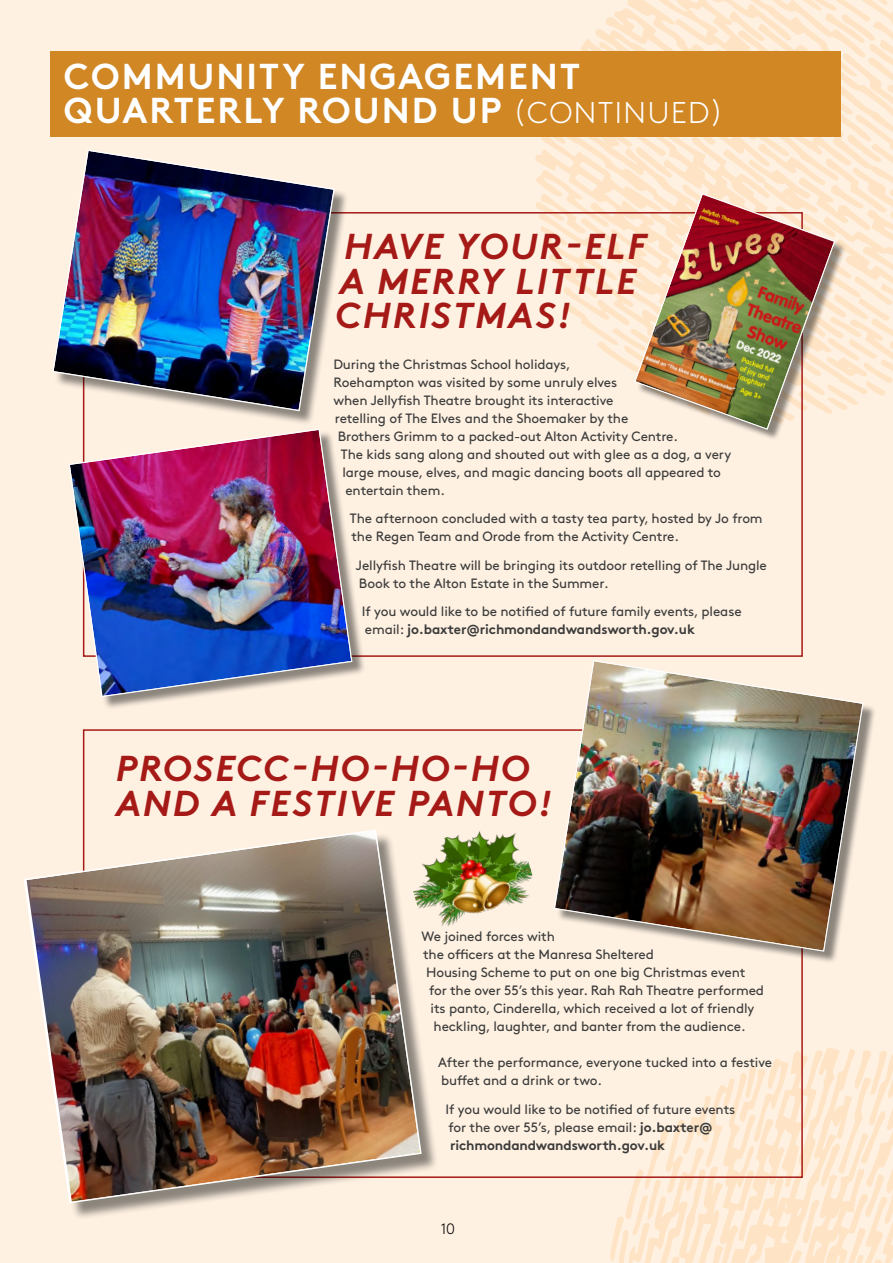
<style>
.page{position:relative;width:893px;height:1263px;background:#fef1e2}
.page>*{position:absolute;margin:0;border:0;box-sizing:border-box;transform-origin:0 0}
.t1{font:italic 700 36px/34.5px "Brown";letter-spacing:.055em;color:#a51a16}
.t2{font:700 36px/34.5px "Brown";letter-spacing:.055em;color:#fff}
.t3{font:300 15px "Brown";color:#000}
.t4{font:13.5px/18px "Brown";letter-spacing:-.01em;color:#3c3c3b}
.s1{font-weight:300;font-size:30px}
.s2{font-weight:700}
</style>
<div class="page">
<svg style="left:610px;top:1048px;width:283px;height:215px"></svg>
<svg style="left:535px;top:0;width:358px;height:409px"></svg>
<div style="left:50px;top:51px;width:791px;height:86px;background:#d08724"></div>
<div style="left:26px;top:832px;width:412px;height:388px;background:#000;opacity:.45"></div>
<img style="left:24px;top:829px;width:398px;height:375px">
<img style="left:401px;top:829px;width:132px;height:104px">
<div style="left:71px;top:431px;width:295px;height:279px;background:#000;opacity:.45"></div>
<img style="left:69px;top:428px;width:284px;height:270px">
<div style="left:54px;top:152px;width:295px;height:274px;background:#000;opacity:.45"></div>
<img style="left:52px;top:150px;width:283px;height:262px">
<div style="left:637px;top:195px;width:210px;height:246px;background:#000;opacity:.45"></div>
<img style="left:634px;top:193px;width:202px;height:237px">
<div style="left:556px;top:662px;width:320px;height:302px;background:#000;opacity:.45"></div>
<img style="left:553px;top:660px;width:311px;height:292px">
<h1 class="t2" style="left:64px;top:55px;width:661px">COMMUNITY ENGAGEMENT<br>QUARTERLY ROUND UP <span class="s1">(CONTINUED)</span></h1>
<h1 class="t1" style="left:335px;top:226px;width:313px">HAVE YOUR-ELF<br>A MERRY LITTLE<br>CHRISTMAS!</h1>
<p class="t4" style="left:333px;top:354px;width:239px">During the Christmas School holidays,</p>
<p class="t4" style="left:333px;top:372px;width:285px">Roehampton was visited by some unruly elves</p>
<p class="t4" style="left:333px;top:390px;width:282px">when Jellyfish Theatre brought its interactive</p>
<p class="t4" style="left:335px;top:408px;width:295px">retelling of The Elves and the Shoemaker by the</p>
<p class="t4" style="left:338px;top:426px;width:342px">Brothers Grimm to a packed-out Alton Activity Centre.</p>
<p class="t4" style="left:341px;top:444px;width:392px">The kids sang along and shouted out with glee as a dog, a very</p>
<p class="t4" style="left:342px;top:462px;width:380px">large mouse, elves, and magic dancing boots all appeared to</p>
<p class="t4" style="left:345px;top:480px;width:101px">entertain them.</p>
<p class="t4" style="left:350px;top:508px;width:414px">The afternoon concluded with a tasty tea party, hosted by Jo from the Regen Team and Orode from the Activity Centre.</p>
<p class="t4" style="left:356px;top:555px;width:413px">Jellyfish Theatre will be bringing its outdoor retelling of The Jungle<br>Book to the Alton Estate in the Summer.</p>
<p class="t4" style="left:362px;top:601px;width:381px">If you would like to be notified of future family events, please email: <span class="s2">jo.baxter@richmondandwandsworth.gov.uk</span></p>
<h1 class="t1" style="left:116px;top:747px;width:438px">PROSECC-HO-HO-HO<br>AND A FESTIVE PANTO!</h1>
<p class="t4" style="left:422px;top:926px;width:135px">We joined forces with</p>
<p class="t4" style="left:423px;top:944px;width:232px">the officers at the Manresa Sheltered</p>
<p class="t4" style="left:426px;top:962px;width:321px">Housing Scheme to put on one big Christmas event</p>
<p class="t4" style="left:429px;top:980px;width:336px">for the over 55’s this year. Rah Rah Theatre performed</p>
<p class="t4" style="left:431px;top:998px;width:325px">its panto, Cinderella, which received a lot of friendly</p>
<p class="t4" style="left:434px;top:1016px;width:314px">heckling, laughter, and banter from the audience.</p>
<p class="t4" style="left:438px;top:1052px;width:336px">After the performance, everyone tucked into a festive buffet and a drink or two.</p>
<p class="t4" style="left:446px;top:1099px;width:291px">If you would like to be notified of future events for the over 55’s, please email: <span class="s2">jo.baxter@ richmondandwandsworth.gov.uk</span></p>
<p class="t3" style="left:441px;top:1217px;width:16px">10</p>
</div>
